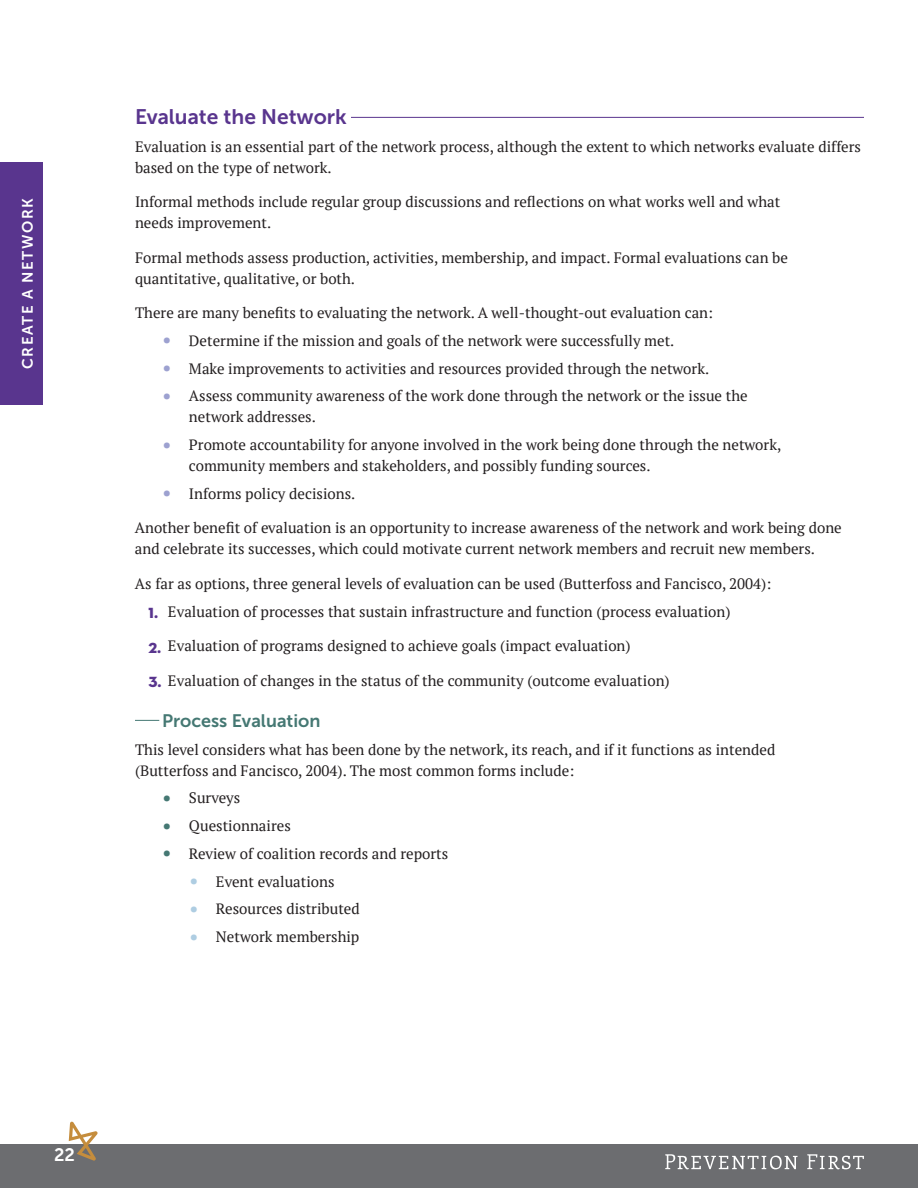
<style>
.page{position:relative;width:918px;height:1188px;background:#fff}
.page>*{position:absolute;margin:0;border:0;box-sizing:border-box;transform-origin:0 0}
.t1{font:21px "Museo Sans 700";color:#59358e}
.t2{font:18px "Museo Sans 700";color:#457873}
.t3{font:18px "Museo Sans 700";color:#fff}
.t4{font:15px/21px "PT Serif";color:#231f20}
.t5{font:15px "Museo Sans 700";letter-spacing:.1em;color:#fff}
.s1{font-size:21px;color:#9da1d0}
.s2{font-family:"Neutra Disp Titling";color:#59358e}
.s3{font-size:21px;color:#457873}
.s4{font-size:21px;color:#aecde2}
</style>
<div class="page">
<div style="left:0;top:1144px;width:918px;height:44px;background:#6c6d70"></div>
<svg style="left:665px;top:1154px;width:133px;height:15px"></svg>
<svg style="left:807px;top:1154px;width:57px;height:15px"></svg>
<svg style="left:69px;top:1122px;width:29px;height:39px"></svg>
<div style="left:0;top:162px;width:43px;height:243px;background:#59358e"></div>
<hr style="left:351px;top:117px;width:513px;height:1px;background:#59358e">
<svg style="left:135px;top:720px;width:24px;height:1px"></svg>
<p class="t5" style="left:19px;top:369px;width:172px;rotate:-90deg">CREATE A NETWORK</p>
<h1 class="t1" style="left:135px;top:105px;width:213px">Evaluate the Network</h1>
<p class="t4" style="left:135px;top:136px;width:728px">Evaluation is an essential part of the network process, although the extent to which networks evaluate differs based on the type of network.</p>
<p class="t4" style="left:135px;top:191px;width:647px">Informal methods include regular group discussions and reflections on what works well and what needs improvement.</p>
<p class="t4" style="left:135px;top:247px;width:655px">Formal methods assess production, activities, membership, and impact. Formal evaluations can be quantitative, qualitative, or both.</p>
<p class="t4" style="left:135px;top:302px;width:580px">There are many benefits to evaluating the network. A well-thought-out evaluation can:</p>
<p class="t4" style="left:162px;top:330px;width:514px"><span class="s1">•</span> Determine if the mission and goals of the network were successfully met.</p>
<p class="t4" style="left:162px;top:358px;width:549px"><span class="s1">•</span> Make improvements to activities and resources provided through the network.</p>
<p class="t4" style="left:189px;top:385px;width:560px;text-indent:-27px"><span class="s1">•</span> Assess community awareness of the work done through the network or the issue the network addresses.</p>
<p class="t4" style="left:189px;top:434px;width:594px;text-indent:-27px"><span class="s1">•</span> Promote accountability for anyone involved in the work being done through the network, community members and stakeholders, and possibly funding sources.</p>
<p class="t4" style="left:162px;top:483px;width:195px"><span class="s1">•</span> Informs policy decisions.</p>
<p class="t4" style="left:135px;top:517px;width:708px">Another benefit of evaluation is an opportunity to increase awareness of the network and work being done and celebrate its successes, which could motivate current network members and recruit new members.</p>
<p class="t4" style="left:135px;top:573px;width:638px">As far as options, three general levels of evaluation can be used (Butterfoss and Fancisco, 2004):</p>
<p class="t4" style="left:148px;top:601px;width:584px"><span class="s2">1.</span> Evaluation of processes that sustain infrastructure and function (process evaluation)</p>
<p class="t4" style="left:148px;top:635px;width:484px"><span class="s2">2.</span> Evaluation of programs designed to achieve goals (impact evaluation)</p>
<p class="t4" style="left:148px;top:670px;width:523px"><span class="s2">3.</span> Evaluation of changes in the status of the community (outcome evaluation)</p>
<p class="t2" style="left:162px;top:711px;width:160px">Process Evaluation</p>
<p class="t4" style="left:135px;top:739px;width:642px">This level considers what has been done by the network, its reach, and if it functions as intended (Butterfoss and Fancisco, 2004). The most common forms include:</p>
<p class="t4" style="left:162px;top:787px;width:80px"><span class="s3">•</span> Surveys</p>
<p class="t4" style="left:162px;top:815px;width:130px"><span class="s3">•</span> Questionnaires</p>
<p class="t4" style="left:162px;top:843px;width:288px"><span class="s3">•</span> Review of coalition records and reports</p>
<p class="t4" style="left:189px;top:871px;width:147px"><span class="s4">•</span> Event evaluations</p>
<p class="t4" style="left:189px;top:898px;width:172px"><span class="s4">•</span> Resources distributed</p>
<p class="t4" style="left:189px;top:926px;width:172px"><span class="s4">•</span> Network membership</p>
<p class="t3" style="left:54px;top:1144px;width:22px">22</p>
</div>
